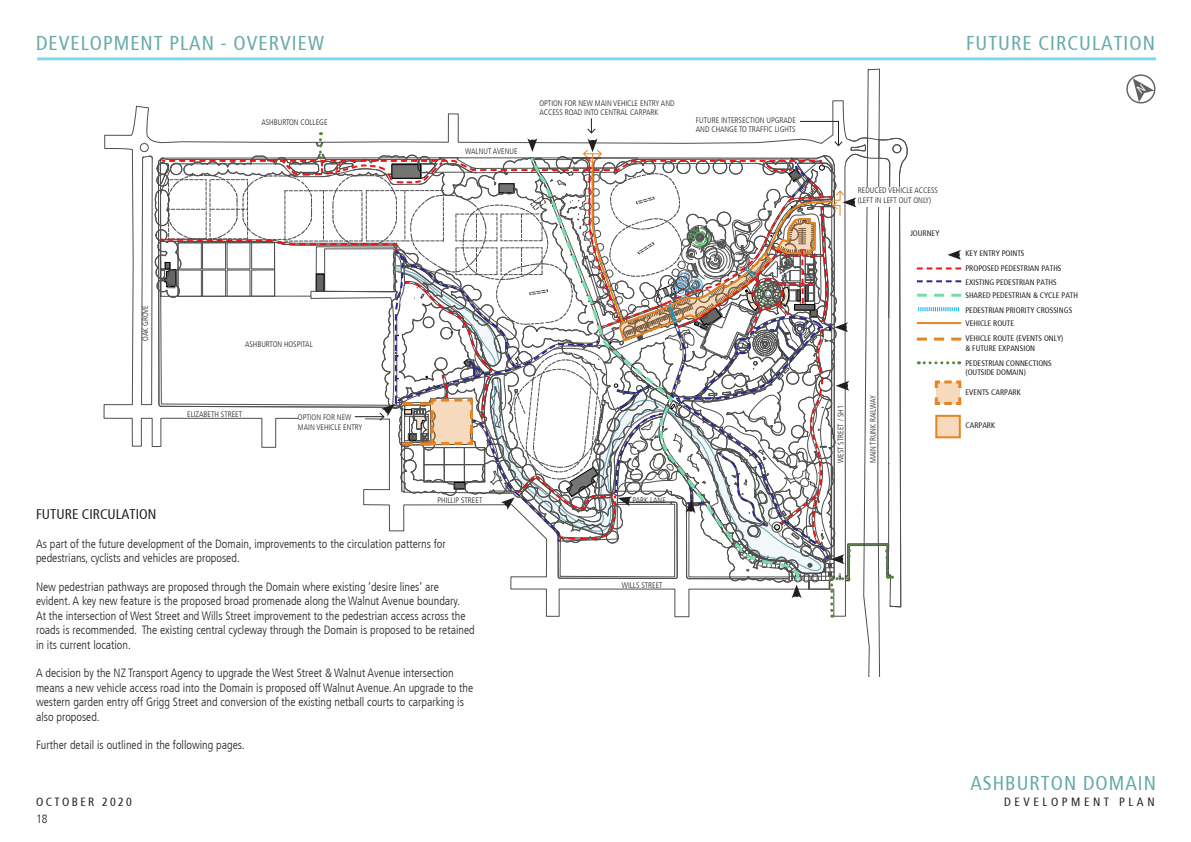
<style>
.page{position:relative;width:1191px;height:842px;background:#fff}
.page>*{position:absolute;margin:0;border:0;box-sizing:border-box;transform-origin:0 0}
.t1{font:condensed 20px "Frutiger";letter-spacing:.05em;color:#67aaaa}
.t2{font:condensed 14px "Frutiger";color:#231f20}
.t3{font:300 condensed 12px/14.4px "Frutiger";color:#231f20}
.t4{font:condensed 11.9px "Frutiger";letter-spacing:.3em;color:#231f20}
.t5{font:condensed 11.9px "Frutiger";letter-spacing:.2em;color:#231f20}
.t6{font:300 condensed 8px/9.6px "Frutiger";color:#231f20}
.t7{font:condensed 8px/9.6px "Frutiger";color:#231f20}
</style>
<div class="page">
<hr style="left:37px;top:57px;width:1119px;height:3px;background:#00aeef">
<svg style="left:917px;top:267px;width:44px;height:2px"></svg>
<svg style="left:917px;top:280px;width:44px;height:2px"></svg>
<svg style="left:917px;top:294px;width:44px;height:3px"></svg>
<svg style="left:917px;top:338px;width:44px;height:3px"></svg>
<hr style="left:917px;top:322px;width:44px;height:2px;background:#e58522">
<svg style="left:918px;top:361px;width:41px;height:3px"></svg>
<svg style="left:934px;top:380px;width:28px;height:25px"></svg>
<div style="left:936px;top:416px;width:23px;height:21px;background:#f7dabd"></div>
<div style="left:935px;top:415px;width:25px;height:23px;border:2px solid #e58522"></div>
<svg style="left:947px;top:250px;width:14px;height:10px"></svg>
<svg style="left:918px;top:307px;width:41px;height:4px"></svg>
<svg style="left:140px;top:57px;width:767px;height:620px"></svg>
<svg style="left:1126px;top:74px;width:30px;height:30px"></svg>
<h1 class="t1" style="left:36px;top:34px;width:289px">DEVELOPMENT PLAN - OVERVIEW</h1>
<p class="t6" style="left:261px;top:118px;width:68px">ASHBURTON COLLEGE</p>
<p class="t6" style="left:465px;top:147px;width:54px">WALNUT AVENUE</p>
<p class="t6" style="left:539px;top:99px;width:137px">OPTION FOR NEW MAIN VEHICLE ENTRY AND<br>ACCESS ROAD INTO CENTRAL CARPARK</p>
<p class="t6" style="left:696px;top:116px;width:102px">FUTURE INTERSECTION UPGRADE<br>AND CHANGE TO TRAFFIC LIGHTS</p>
<p class="t6" style="left:141px;top:341px;width:38px;rotate:-90deg">OAK GROVE</p>
<p class="t6" style="left:245px;top:340px;width:69px">ASHBURTON HOSPITAL</p>
<p class="t6" style="left:187px;top:410px;width:57px">ELIZABETH STREET</p>
<p class="t6" style="left:298px;top:413px;width:66px">OPTION FOR NEW<br>MAIN VEHICLE ENTRY</p>
<p class="t6" style="left:437px;top:496px;width:46px">PHILLIP STREET</p>
<p class="t2" style="left:36px;top:508px;width:122px">FUTURE CIRCULATION</p>
<p class="t3" style="left:36px;top:537px;width:411px">As part of the future development of the Domain, improvements to the circulation patterns for pedestrians, cyclists and vehicles are proposed.</p>
<p class="t3" style="left:36px;top:581px;width:426px">New pedestrian pathways are proposed through the Domain where existing ‘desire lines’ are evident. A key new feature is the proposed broad promenade along the Walnut Avenue boundary.</p>
<p class="t3" style="left:36px;top:609px;width:440px">At the intersection of West Street and Wills Street improvement to the pedestrian access across the roads is recommended. The existing central cycleway through the Domain is proposed to be retained in its current location.</p>
<p class="t3" style="left:36px;top:667px;width:438px">A decision by the NZ Transport Agency to upgrade the West Street &amp; Walnut Avenue intersection means a new vehicle access road into the Domain is proposed off Walnut Avenue. An upgrade to the western garden entry off Grigg Street and conversion of the existing netball courts to carparking is also proposed.</p>
<p class="t3" style="left:36px;top:739px;width:210px">Further detail is outlined in the following pages.</p>
<p class="t6" style="left:632px;top:496px;width:35px">PARK LANE</p>
<p class="t6" style="left:622px;top:581px;width:42px">WILLS STREET</p>
<p class="t1" style="left:966px;top:34px;width:190px">FUTURE CIRCULATION</p>
<p class="t6" style="left:857px;top:186px;width:82px">REDUCED VEHICLE ACCESS (LEFT IN LEFT OUT ONLY)</p>
<p class="t7" style="left:910px;top:229px;width:31px">JOURNEY</p>
<p class="t6" style="left:836px;top:463px;width:59px;rotate:-90deg">WEST STREET / SH1</p>
<p class="t6" style="left:869px;top:463px;width:69px;rotate:-90deg">MAIN TRUNK RAILWAY</p>
<p class="t7" style="left:965px;top:249px;width:60px">KEY ENTRY POINTS</p>
<p class="t7" style="left:965px;top:264px;width:97px">PROPOSED PEDESTRIAN PATHS</p>
<p class="t7" style="left:965px;top:278px;width:93px">EXISTING PEDESTRIAN PATHS</p>
<p class="t7" style="left:965px;top:319px;width:50px">VEHICLE ROUTE</p>
<p class="t7" style="left:965px;top:334px;width:99px">VEHICLE ROUTE (EVENTS ONLY) &amp; FUTURE EXPANSION</p>
<p class="t7" style="left:965px;top:388px;width:57px">EVENTS CARPARK</p>
<p class="t7" style="left:965px;top:421px;width:31px">CARPARK</p>
<p class="t7" style="left:965px;top:291px;width:114px">SHARED PEDESTRIAN &amp; CYCLE PATH</p>
<p class="t7" style="left:965px;top:306px;width:108px">PEDESTRIAN PRIORITY CROSSINGS</p>
<p class="t7" style="left:965px;top:359px;width:88px">PEDESTRIAN CONNECTIONS</p>
<p class="t7" style="left:965px;top:368px;width:62px">(OUTSIDE DOMAIN)</p>
<h1 class="t1" style="left:970px;top:774px;width:187px">ASHBURTON DOMAIN</h1>
<p class="t5" style="left:36px;top:796px;width:97px">OCTOBER 2020</p>
<p class="t4" style="left:1004px;top:796px;width:152px">DEVELOPMENT PLAN</p>
<p class="t3" style="left:36px;top:812px;width:13px">18</p>
</div>
